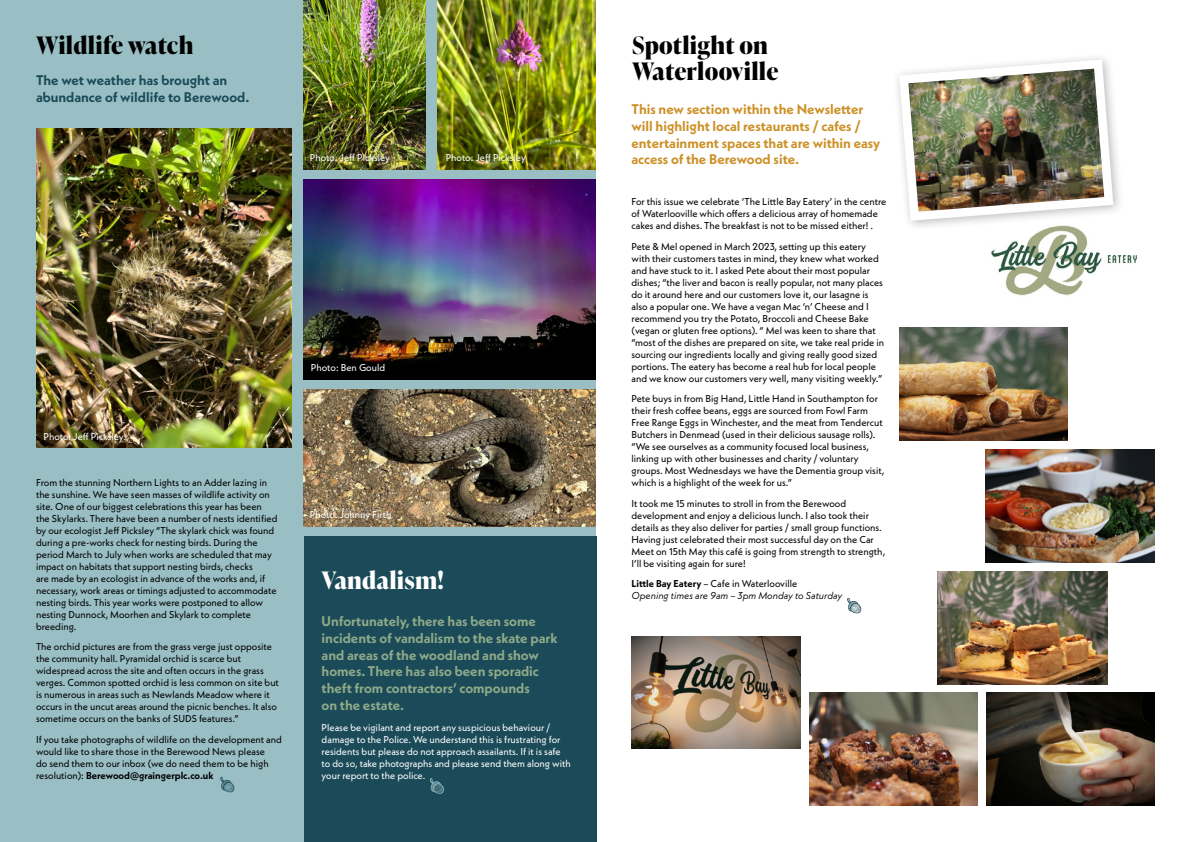
<style>
.page{position:relative;width:1191px;height:842px;background:#fff}
.page>*{position:absolute;margin:0;border:0;box-sizing:border-box;transform-origin:0 0}
.t1{font:700 24px "Ivy Presto Display";letter-spacing:.01em;color:#000}
.t2{font:700 24px "Ivy Presto Display";letter-spacing:.01em;color:#fff}
.Berewood___Sub_heading___Green{font:700 14px/16.8px "Neue Kabel";color:#8faa89}
.Berewood___Sub_heading___Yellow{font:700 14px/16.8px "Neue Kabel";color:#cc9026}
.Berewood___Sub_Heading___Blue{font:700 14px "Neue Kabel";color:#1b4b59}
.Berewood___Text{font:10px/12px "Neue Kabel";color:#000001}
.Berewood___Text___White{font:10px/12px "Neue Kabel";color:#fff}
.Berewood___Text-2{font:italic 10px/12px "Neue Kabel";color:#000001}
.s1{font-weight:700}
.s2{font-weight:700;font-style:normal}
.s3{font-style:normal}
</style>
<div class="page">
<div style="left:0;top:0;width:595px;height:842px;background:#99bfc4"></div>
<div style="left:304px;top:537px;width:292px;height:305px;background:#1b4b59"></div>
<img style="left:991px;top:232px;width:146px;height:64px">
<img style="left:631px;top:636px;width:170px;height:113px">
<img style="left:985px;top:450px;width:170px;height:112px">
<img style="left:938px;top:571px;width:169px;height:113px">
<img style="left:899px;top:328px;width:169px;height:112px">
<img style="left:809px;top:693px;width:169px;height:112px">
<img style="left:986px;top:693px;width:169px;height:112px">
<svg style="left:430px;top:778px;width:14px;height:16px"></svg>
<img style="left:303px;top:0;width:122px;height:169px">
<img style="left:303px;top:179px;width:292px;height:200px">
<img style="left:437px;top:0;width:158px;height:170px">
<img style="left:36px;top:128px;width:256px;height:320px">
<img style="left:304px;top:389px;width:291px;height:137px">
<svg style="left:220px;top:777px;width:14px;height:15px"></svg>
<svg style="left:847px;top:598px;width:14px;height:15px"></svg>
<div style="left:892px;top:53px;width:232px;height:179px;background:#231f20;opacity:.3"></div>
<img style="left:894px;top:55px;width:224px;height:170px">
<p class="t1" style="left:36px;top:28px;width:159px">Wildlife watch</p>
<p class="t1" style="left:632px;top:28px;width:137px">Spotlight on</p>
<p class="Berewood___Sub_Heading___Blue" style="left:36px;top:72px;width:193px">The wet weather has brought an</p>
<p class="t1" style="left:632px;top:54px;width:148px">Waterlooville</p>
<p class="Berewood___Sub_Heading___Blue" style="left:36px;top:88px;width:215px">abundance of wildlife to Berewood.</p>
<p class="Berewood___Text___White" style="left:310px;top:151px;width:82px">Photo: Jeff Picksley</p>
<p class="Berewood___Text___White" style="left:446px;top:151px;width:82px">Photo: Jeff Picksley</p>
<p class="Berewood___Text___White" style="left:44px;top:430px;width:82px">Photo: Jeff Picksley</p>
<p class="Berewood___Text" style="left:36px;top:476px;width:243px">From the stunning Northern Lights to an Adder lazing in the sunshine. We have seen masses of wildlife activity on site. One of our biggest celebrations this year has been the Skylarks. There have been a number of nests identified by our ecologist Jeff Picksley “The skylark chick was found during a pre-works check for nesting birds. During the period March to July when works are scheduled that may impact on habitats that support nesting birds, checks<br>are made by an ecologist in advance of the works and, if necessary, work areas or timings adjusted to accommodate nesting birds. This year works were postponed to allow nesting Dunnock, Moorhen and Skylark to complete breeding.</p>
<p class="Berewood___Text" style="left:36px;top:641px;width:244px">The orchid pictures are from the grass verge just opposite the community hall. Pyramidal orchid is scarce but widespread across the site and often occurs in the grass verges. Common spotted orchid is less common on site but is numerous in areas such as Newlands Meadow where it occurs in the uncut areas around the picnic benches. It also sometime occurs on the banks of SUDS features.”</p>
<p class="Berewood___Text" style="left:36px;top:733px;width:247px">If you take photographs of wildlife on the development and would like to share those in the Berewood News please<br>do send them to our inbox (we do need them to be high resolution): <span class="s1">Berewood@graingerplc.co.uk</span></p>
<p class="Berewood___Text___White" style="left:311px;top:362px;width:76px">Photo: Ben Gould</p>
<p class="Berewood___Text___White" style="left:310px;top:509px;width:83px">Photo: Johnny Firth</p>
<p class="t2" style="left:322px;top:563px;width:124px">Vandalism!</p>
<p class="Berewood___Sub_heading___Green" style="left:322px;top:613px;width:237px">Unfortunately, there has been some incidents of vandalism to the skate park and areas of the woodland and show homes. There has also been sporadic theft from contractors’ compounds<br>on the estate.</p>
<p class="Berewood___Text___White" style="left:322px;top:721px;width:250px">Please be vigilant and report any suspicious behaviour / damage to the Police. We understand this is frustrating for residents but please do not approach assailants. If it is safe to do so, take photographs and please send them along with your report to the police.</p>
<p class="Berewood___Sub_heading___Yellow" style="left:631px;top:101px;width:250px">This new section within the Newsletter will highlight local restaurants / cafes / entertainment spaces that are within easy access of the Berewood site.</p>
<p class="Berewood___Text" style="left:631px;top:196px;width:256px">For this issue we celebrate ‘The Little Bay Eatery’ in the centre of Waterlooville which offers a delicious array of homemade cakes and dishes. The breakfast is not to be missed either! .</p>
<p class="Berewood___Text" style="left:631px;top:240px;width:254px">Pete &amp; Mel opened in March 2023, setting up this eatery with their customers tastes in mind, they knew what worked and have stuck to it. I asked Pete about their most popular dishes; “the liver and bacon is really popular, not many places do it around here and our customers love it, our lasagne is also a popular one. We have a vegan Mac ‘n’ Cheese and I recommend you try the Potato, Broccoli and Cheese Bake (vegan or gluten free options). “ Mel was keen to share that “most of the dishes are prepared on site, we take real pride in sourcing our ingredients locally and giving really good sized portions. The eatery has become a real hub for local people and we know our customers very well, many visiting weekly.”</p>
<p class="Berewood___Text" style="left:631px;top:393px;width:254px">Pete buys in from Big Hand, Little Hand in Southampton for their fresh coffee beans, eggs are sourced from Fowl Farm Free Range Eggs in Winchester, and the meat from Tendercut Butchers in Denmead (used in their delicious sausage rolls). “We see ourselves as a community focused local business, linking up with other businesses and charity / voluntary groups. Most Wednesdays we have the Dementia group visit, which is a highlight of the week for us.”</p>
<p class="Berewood___Text" style="left:631px;top:497px;width:255px">It took me 15 minutes to stroll in from the Berewood development and enjoy a delicious lunch. I also took their details as they also deliver for parties / small group functions.<br>Having just celebrated their most successful day on the Car Meet on 15th May this café is going from strength to strength, I’ll be visiting again for sure!</p>
<p class="Berewood___Text-2" style="left:631px;top:578px;width:212px"><span class="s2">Little Bay Eatery</span> <span class="s3">– Cafe in Waterlooville<br></span>Opening times are 9am – 3pm Monday to Saturday</p>
</div>
